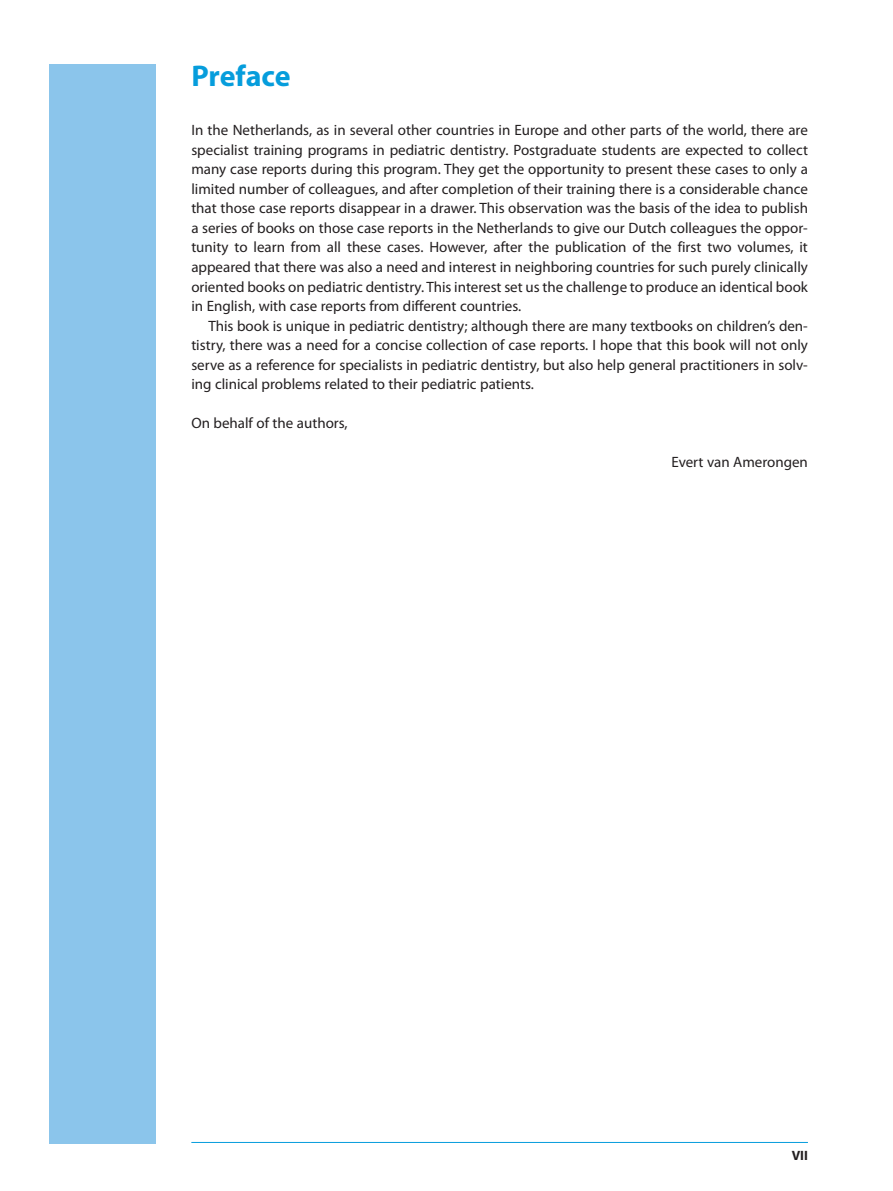
<style>
.page{position:relative;width:893px;height:1191px;background:#fff}
.page>*{position:absolute;margin:0;border:0;box-sizing:border-box;transform-origin:0 0}
.t1{font:700 30px "Myriad Pro";letter-spacing:-.005em;color:#069ddc}
.t2{font:15px "Myriad Pro";color:#231f20}
.t3{font:700 13.5px "Myriad Pro";color:#231f20}
</style>
<div class="page">
<div style="left:49px;top:64px;width:106px;height:1079px;background:#8bc5eb"></div>
<hr style="left:191px;top:1142px;width:617px;height:1px;background:#069ddc">
<p class="t1" style="left:191px;top:65px;width:101px">Preface</p>
<p class="t2" style="left:191px;top:125px;width:618px">In the Netherlands, as in several other countries in Europe and other parts of the world, there are</p>
<p class="t2" style="left:191px;top:144px;width:618px">specialist training programs in pediatric dentistry. Postgraduate students are expected to collect</p>
<p class="t2" style="left:191px;top:164px;width:618px">many case reports during this program. They get the opportunity to present these cases to only a</p>
<p class="t2" style="left:191px;top:183px;width:618px">limited number of colleagues, and after completion of their training there is a considerable chance</p>
<p class="t2" style="left:191px;top:203px;width:618px">that those case reports disappear in a drawer. This observation was the basis of the idea to publish</p>
<p class="t2" style="left:191px;top:222px;width:618px">a series of books on those case reports in the Netherlands to give our Dutch colleagues the oppor-</p>
<p class="t2" style="left:191px;top:242px;width:618px">tunity to learn from all these cases. However, after the publication of the first two volumes, it</p>
<p class="t2" style="left:191px;top:261px;width:618px">appeared that there was also a need and interest in neighboring countries for such purely clinically</p>
<p class="t2" style="left:191px;top:281px;width:618px">oriented books on pediatric dentistry. This interest set us the challenge to produce an identical book</p>
<p class="t2" style="left:191px;top:300px;width:331px">in English, with case reports from different countries.</p>
<p class="t2" style="left:208px;top:320px;width:601px">This book is unique in pediatric dentistry; although there are many textbooks on children’s den-</p>
<p class="t2" style="left:191px;top:339px;width:618px">tistry, there was a need for a concise collection of case reports. I hope that this book will not only</p>
<p class="t2" style="left:191px;top:359px;width:618px">serve as a reference for specialists in pediatric dentistry, but also help general practitioners in solv-</p>
<p class="t2" style="left:191px;top:378px;width:344px">ing clinical problems related to their pediatric patients.</p>
<p class="t2" style="left:191px;top:417px;width:158px">On behalf of the authors,</p>
<p class="t2" style="left:671px;top:456px;width:138px">Evert van Amerongen</p>
<p class="t3" style="left:792px;top:1150px;width:18px">VII</p>
</div>
